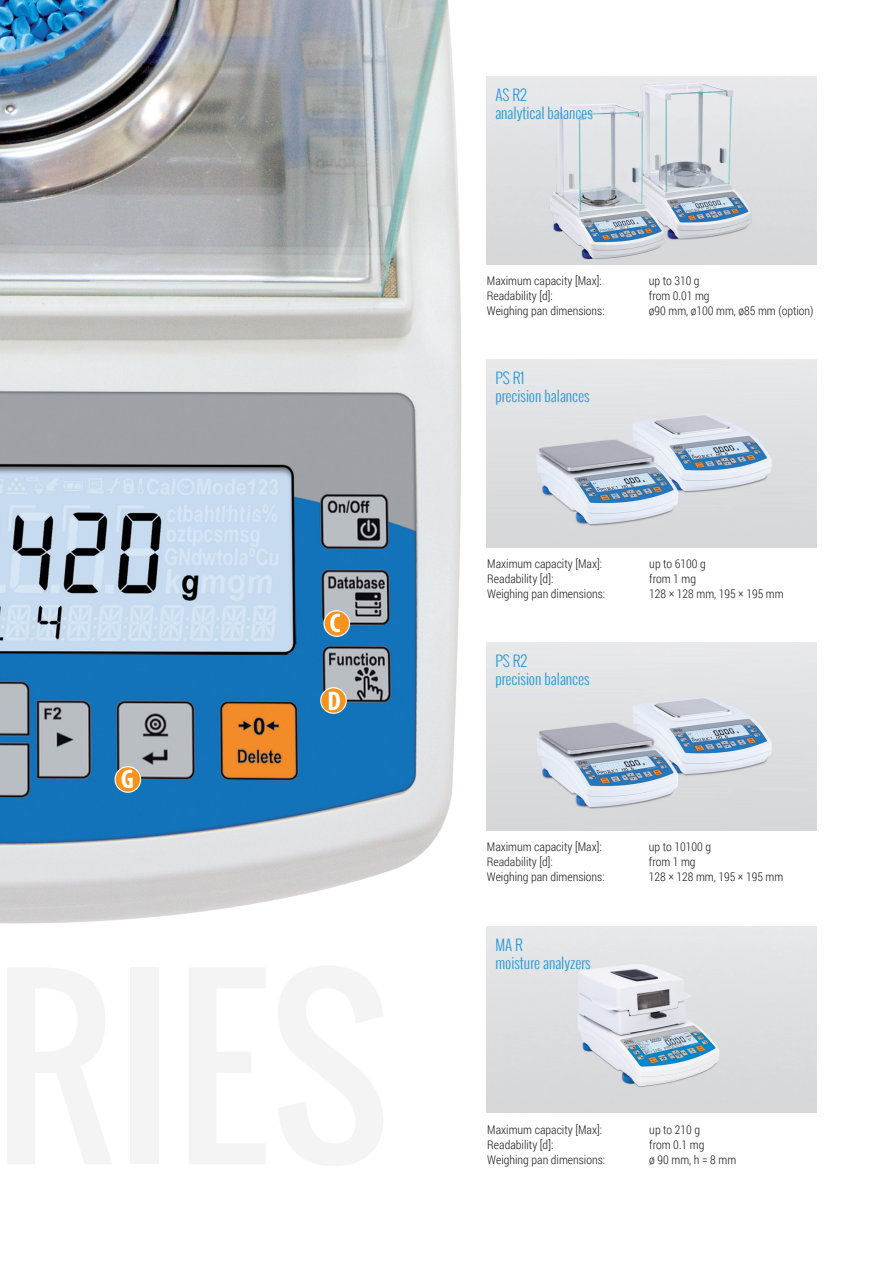
<style>
.page{position:relative;width:893px;height:1263px;background:#fff}
.page>*{position:absolute;margin:0;border:0;box-sizing:border-box;transform-origin:0 0}
.t1{font:700 condensed 27px "Myriad Pro";color:#fff}
.t2{font:300 15px/18px "Oswald";color:#2999d5}
.t3{font:300 12px "Roboto Condensed";color:#231f20}
</style>
<div class="page">
<img style="left:0;top:0;width:536px;height:929px">
<div style="left:324px;top:611px;width:26px;height:25px;background:#f7931d;border-radius:50%"></div>
<div style="left:323px;top:610px;width:27px;height:27px;border:1px solid #fff;border-radius:50%"></div>
<div style="left:321px;top:688px;width:25px;height:25px;background:#f7931d;border-radius:50%"></div>
<div style="left:320px;top:687px;width:27px;height:27px;border:1px solid #fff;border-radius:50%"></div>
<div style="left:115px;top:767px;width:26px;height:25px;background:#f7931d;border-radius:50%"></div>
<div style="left:115px;top:766px;width:26px;height:27px;border:1px solid #fff;border-radius:50%"></div>
<img style="left:487px;top:77px;width:329px;height:187px">
<img style="left:487px;top:360px;width:329px;height:187px">
<img style="left:487px;top:926px;width:329px;height:187px">
<img style="left:487px;top:643px;width:329px;height:187px">
<h1 class="t1" style="left:121px;top:762px;width:14px">G</h1>
<h1 class="t1" style="left:330px;top:606px;width:12px">C</h1>
<h1 class="t1" style="left:327px;top:684px;width:15px">D</h1>
<p class="t2" style="left:495px;top:86px;width:99px">AS R2<br>analytical balances</p>
<p class="t3" style="left:487px;top:272px;width:116px">Maximum capacity [Max]:</p>
<p class="t3" style="left:649px;top:272px;width:52px">up to 310 g</p>
<p class="t3" style="left:487px;top:287px;width:68px">Readability [d]:</p>
<p class="t3" style="left:649px;top:287px;width:62px">from 0.01 mg</p>
<p class="t3" style="left:487px;top:302px;width:119px">Weighing pan dimensions:</p>
<p class="t3" style="left:649px;top:302px;width:166px">ø90 mm, ø100 mm, ø85 mm (option)</p>
<p class="t2" style="left:495px;top:369px;width:96px">PS R1<br>precision balances</p>
<p class="t3" style="left:487px;top:555px;width:116px">Maximum capacity [Max]:</p>
<p class="t3" style="left:649px;top:555px;width:58px">up to 6100 g</p>
<p class="t3" style="left:487px;top:570px;width:68px">Readability [d]:</p>
<p class="t3" style="left:649px;top:570px;width:48px">from 1 mg</p>
<p class="t3" style="left:487px;top:585px;width:119px">Weighing pan dimensions:</p>
<p class="t3" style="left:649px;top:585px;width:136px">128 × 128 mm, 195 × 195 mm</p>
<p class="t2" style="left:495px;top:652px;width:96px">PS R2<br>precision balances</p>
<p class="t3" style="left:487px;top:838px;width:116px">Maximum capacity [Max]:</p>
<p class="t3" style="left:649px;top:838px;width:64px">up to 10100 g</p>
<p class="t3" style="left:487px;top:853px;width:68px">Readability [d]:</p>
<p class="t3" style="left:649px;top:853px;width:48px">from 1 mg</p>
<p class="t3" style="left:487px;top:868px;width:119px">Weighing pan dimensions:</p>
<p class="t3" style="left:649px;top:868px;width:136px">128 × 128 mm, 195 × 195 mm</p>
<p class="t2" style="left:495px;top:935px;width:97px">MA R<br>moisture analyzers</p>
<p class="t3" style="left:487px;top:1122px;width:116px">Maximum capacity [Max]:</p>
<p class="t3" style="left:649px;top:1122px;width:52px">up to 210 g</p>
<p class="t3" style="left:487px;top:1137px;width:68px">Readability [d]:</p>
<p class="t3" style="left:649px;top:1137px;width:57px">from 0.1 mg</p>
<p class="t3" style="left:487px;top:1152px;width:119px">Weighing pan dimensions:</p>
<p class="t3" style="left:649px;top:1152px;width:88px">ø 90 mm, h = 8 mm</p>
</div>
